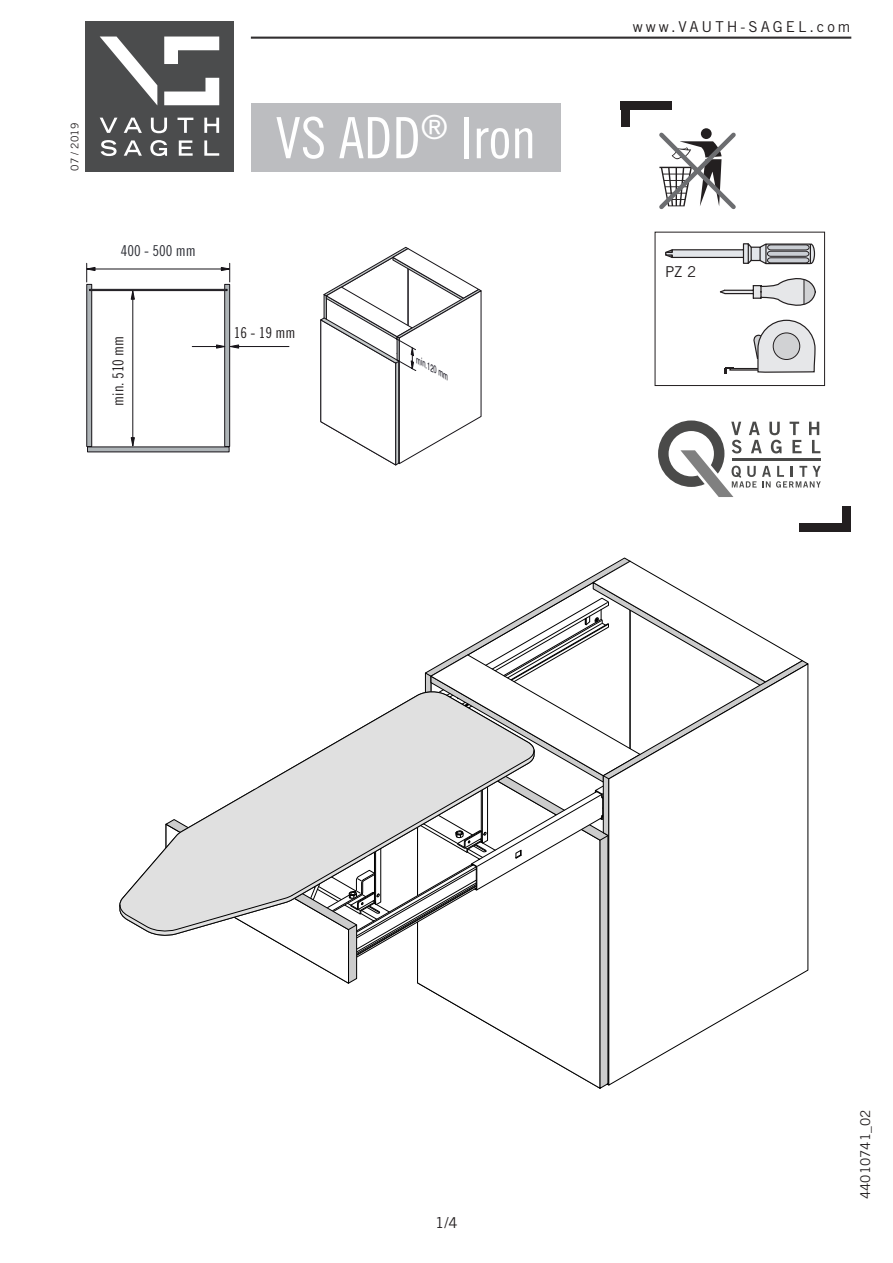
<style>
.page{position:relative;width:893px;height:1263px;background:#fff}
.page>*{position:absolute;margin:0;border:0;box-sizing:border-box;transform-origin:0 0}
.t1{font:57px "Trade Gothic LT Std Cn 18";color:#fff}
.t2{font:15px "Trade Gothic LT Std";letter-spacing:.2em;color:#231f20}
.t3{font:15px "Trade Gothic LT Std Cn 18";color:#231f20}
.t4{font:15px "Trade Gothic LT Std Cn 18";color:#2c2e35}
.t5{font:13.5px "Trade Gothic LT Std";color:#231f20}
.t6{font:10.5px "Trade Gothic LT Std";color:#231f20}
.t7{font:italic 9.15px "Sans Cond";color:#03000d;scale:.88 1}
</style>
<div class="page">
<hr style="left:251px;top:37px;width:600px;height:2px;background:#312f30">
<div style="left:85px;top:21px;width:149px;height:150px;background:#4b4c4d"></div>
<svg style="left:100px;top:118px;width:17px;height:15px"></svg>
<svg style="left:204px;top:118px;width:15px;height:15px"></svg>
<svg style="left:204px;top:140px;width:15px;height:16px"></svg>
<svg style="left:178px;top:118px;width:15px;height:15px"></svg>
<svg style="left:179px;top:140px;width:14px;height:16px"></svg>
<svg style="left:151px;top:118px;width:16px;height:15px"></svg>
<svg style="left:150px;top:140px;width:17px;height:16px"></svg>
<svg style="left:101px;top:140px;width:16px;height:16px"></svg>
<svg style="left:124px;top:118px;width:18px;height:15px"></svg>
<svg style="left:164px;top:37px;width:55px;height:27px"></svg>
<svg style="left:124px;top:140px;width:18px;height:16px"></svg>
<svg style="left:164px;top:78px;width:55px;height:27px"></svg>
<svg style="left:100px;top:37px;width:57px;height:68px"></svg>
<svg style="left:608px;top:663px;width:201px;height:423px"></svg>
<svg style="left:119px;top:560px;width:685px;height:523px"></svg>
<svg style="left:659px;top:128px;width:77px;height:81px"></svg>
<div style="left:621px;top:101px;width:8px;height:25px;background:#231f20"></div>
<div style="left:621px;top:101px;width:51px;height:8px;background:#231f20"></div>
<div style="left:655px;top:232px;width:170px;height:154px;border:1px solid #231f20"></div>
<svg style="left:665px;top:243px;width:151px;height:22px"></svg>
<svg style="left:719px;top:278px;width:97px;height:28px"></svg>
<div style="left:729px;top:368px;width:46px;height:3px;background:#fff;border:1px solid #231f20"></div>
<svg style="left:753px;top:319px;width:63px;height:54px"></svg>
<div style="left:773px;top:333px;width:27px;height:26px;background:#d1d2d4;border-radius:50%"></div>
<div style="left:773px;top:333px;width:27px;height:27px;border:1px solid #231f20;border-radius:50%"></div>
<svg style="left:725px;top:367px;width:9px;height:6px"></svg>
<div style="left:842px;top:506px;width:8px;height:25px;background:#231f20"></div>
<div style="left:799px;top:523px;width:51px;height:8px;background:#231f20"></div>
<div style="left:251px;top:104px;width:309px;height:68px;background:#bcbdc0"></div>
<svg style="left:658px;top:420px;width:163px;height:77px"></svg>
<svg style="left:320px;top:247px;width:162px;height:219px"></svg>
<hr style="left:87px;top:269px;width:141px;height:1px;background:#171419">
<hr style="left:133px;top:293px;width:1px;height:153px;background:#171419">
<svg style="left:131px;top:291px;width:4px;height:9px"></svg>
<svg style="left:131px;top:437px;width:4px;height:9px"></svg>
<div style="left:87px;top:284px;width:5px;height:162px;background:#aeb4b7"></div>
<div style="left:87px;top:284px;width:5px;height:163px;border:1px solid #171419"></div>
<div style="left:87px;top:447px;width:142px;height:5px;background:#aeb4b7"></div>
<div style="left:225px;top:284px;width:5px;height:162px;background:#aeb4b7"></div>
<div style="left:224px;top:284px;width:6px;height:163px;border:1px solid #171419"></div>
<div style="left:89px;top:289px;width:138px;height:2px;border:1px solid #171419"></div>
<svg style="left:221px;top:263px;width:9px;height:19px"></svg>
<svg style="left:86px;top:263px;width:9px;height:19px"></svg>
<svg style="left:192px;top:345px;width:97px;height:3px"></svg>
<p class="t6" style="left:68px;top:171px;width:49px;rotate:-90deg">07 / 2019</p>
<h1 class="t1" style="left:276px;top:104px;width:262px">VS ADD<sup>®</sup> Iron</h1>
<p class="t4" style="left:121px;top:242px;width:76px">400 - 500 mm</p>
<p class="t3" style="left:109px;top:406px;width:71px;rotate:-90deg">min. 510 mm</p>
<p class="t3" style="left:234px;top:324px;width:63px">16 - 19 mm</p>
<p class="t7" style="left:421px;top:355px;width:43px;rotate:30deg">min.120 mm</p>
<p class="t2" style="left:633px;top:18px;width:219px">www.VAUTH-SAGEL.com</p>
<p class="t2" style="left:665px;top:262px;width:33px">PZ 2</p>
<p class="t2" style="left:435px;top:1213px;width:24px">1/4</p>
<p class="t5" style="left:857px;top:1199px;width:91px;rotate:-90deg">44010741_02</p>
</div>
